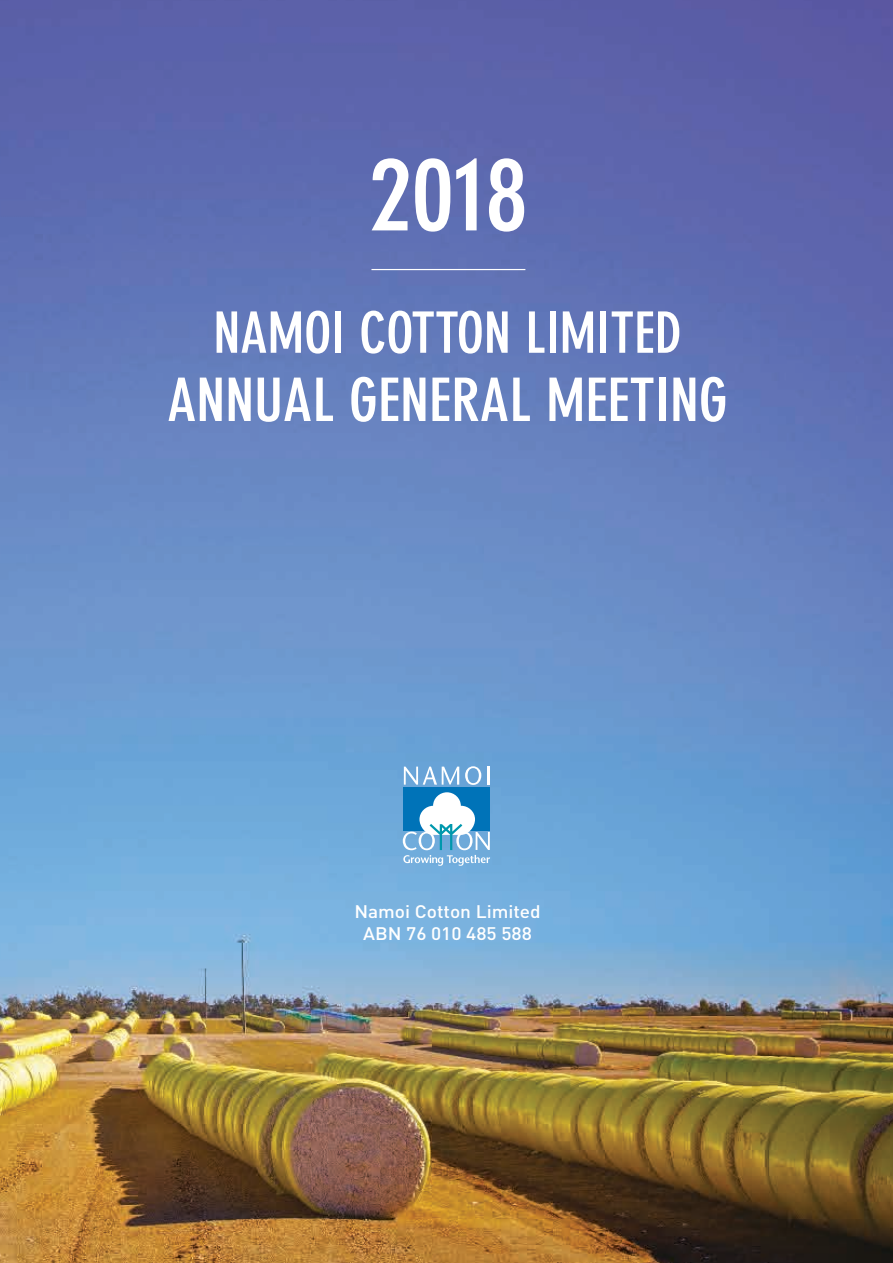
<style>
.page{position:relative;width:893px;height:1263px;background:#fff}
.page>*{position:absolute;margin:0;border:0;box-sizing:border-box;transform-origin:0 0}
.t1{font:700 condensed 100.8px "DIN Neuzeit Grotesk";color:#fff;scale:1.04 1}
.t2{font:700 condensed 58.95px "DIN Neuzeit Grotesk";color:#fff;scale:1.06 1}
.t3{font:700 condensed 56.1px "DIN Neuzeit Grotesk";color:#fff;scale:1.04 1}
.t4{font:500 18px/21.6px "DIN";color:#fff;text-align:center;scale:1.06 1}
</style>
<div class="page">
<img style="left:0;top:0;width:893px;height:1263px">
<div style="left:404px;top:787px;width:86px;height:43px;background:#0073b8"></div>
<svg style="left:404px;top:767px;width:55px;height:18px"></svg>
<svg style="left:465px;top:766px;width:16px;height:19px"></svg>
<svg style="left:487px;top:767px;width:2px;height:18px"></svg>
<svg style="left:403px;top:792px;width:87px;height:74px"></svg>
<hr style="left:371px;top:269px;width:154px;height:1px;background:#fff">
<h1 class="t1" style="left:369px;top:136px;width:155px">2018</h1>
<h3 class="t3" style="left:213px;top:300px;width:452px">NAMOI COTTON LIMITED</h3>
<h2 class="t2" style="left:167px;top:366px;width:530px">ANNUAL GENERAL MEETING</h2>
<p class="t4" style="left:354px;top:900px;width:177px">Namoi Cotton Limited<br>ABN 76 010 485 588</p>
</div>
